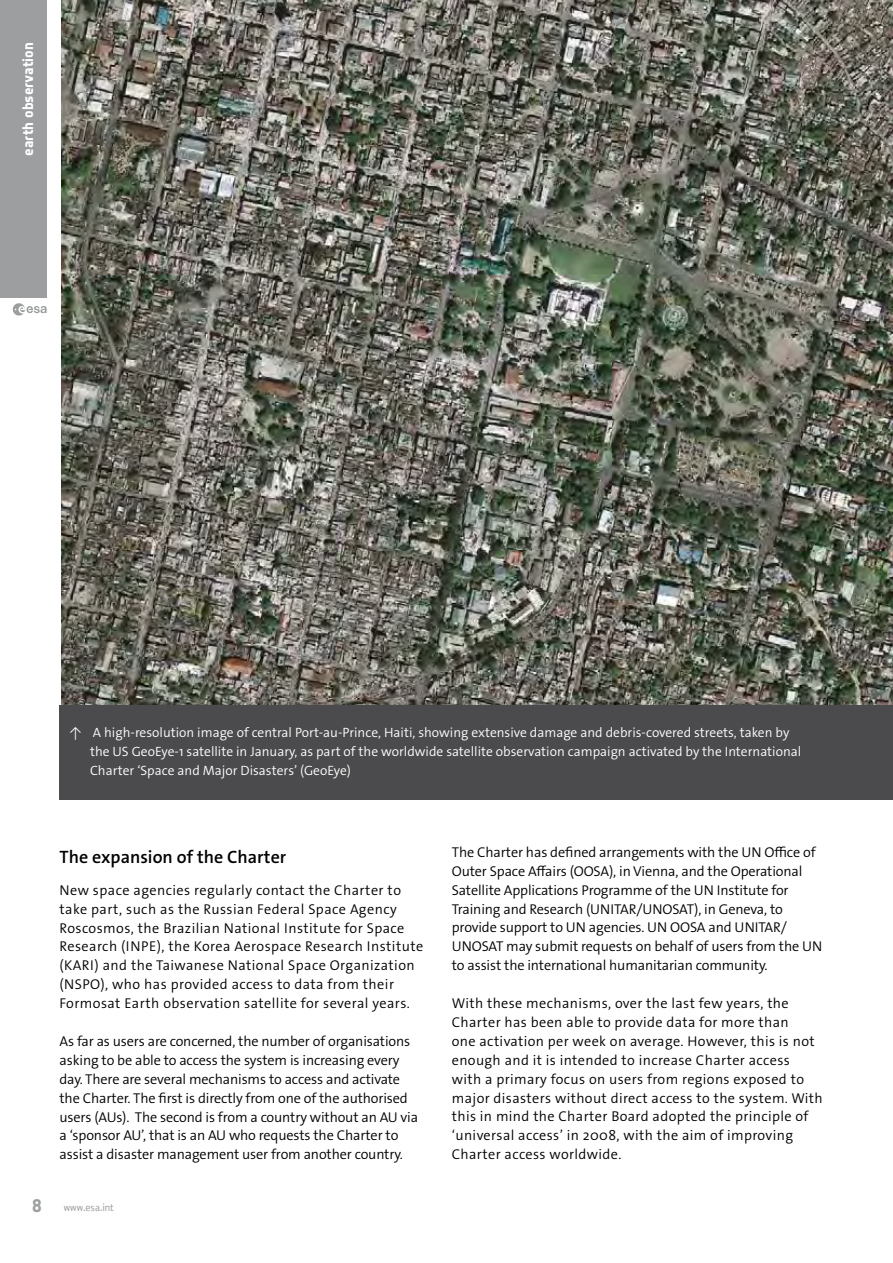
<style>
.page{position:relative;width:893px;height:1263px;background:#fff}
.page>*{position:absolute;margin:0;border:0;box-sizing:border-box;transform-origin:0 0}
._04_BUL_PARAGRAPH_Ti{font:600 18px "The Sans Os F";color:#000}
.t1{font:15px "Notes Style Bold Tf";color:#fff}
._03_BUL_ARTICLE_txt{font:300 14.25px/18.9px "The Sans Os F";letter-spacing:-.01em;color:#000}
._03_BUL_ARTICLE_txt-2{font:300 14.25px/18.9px "The Sans Os F";letter-spacing:.01em;color:#000}
._03_BUL_ARTICLE_txt-3{font:300 14.25px/18.9px "The Sans Os F";letter-spacing:.03em;color:#000}
._00_BUL_CAPTION{font:300 13.5px/18.9px "The Sans Os F";color:#fff}
.t2{font:12px "Reykjavik One OT A Gauge";color:#9c9e9f}
.s1{font-family:"Notes Esa";font-weight:700;font-size:18px}
</style>
<div class="page">
<div style="left:0;top:0;width:47px;height:298px;background:#9c9e9f"></div>
<svg style="left:12px;top:303px;width:35px;height:13px"></svg>
<img style="left:61px;top:0;width:832px;height:706px">
<div style="left:60px;top:706px;width:833px;height:94px;background:#4b4b4d"></div>
<p class="t1" style="left:19px;top:156px;width:115px;rotate:-90deg">earth observation</p>
<p class="_00_BUL_CAPTION" style="left:90px;top:723px;width:713px;text-indent:-21px">↑ A high-resolution image of central Port-au-Prince, Haiti, showing extensive damage and debris-covered streets, taken by the US GeoEye-1 satellite in January, as part of the worldwide satellite observation campaign activated by the International<br>Charter ‘Space and Major Disasters’ (GeoEye)</p>
<p class="_04_BUL_PARAGRAPH_Ti" style="left:60px;top:845px;width:228px">The expansion of the Charter</p>
<p class="_03_BUL_ARTICLE_txt-3" style="left:60px;top:880px;width:365px">New space agencies regularly contact the Charter to take part, such as the Russian Federal Space Agency Roscosmos, the Brazilian National Institute for Space Research (INPE), the Korea Aerospace Research Institute (KARI) and the Taiwanese National Space Organization (NSPO), who has provided access to data from their Formosat Earth observation satellite for several years.</p>
<p class="_03_BUL_ARTICLE_txt" style="left:60px;top:1032px;width:360px">As far as users are concerned, the number of organisations asking to be able to access the system is increasing every day. There are several mechanisms to access and activate the Charter. The first is directly from one of the authorised users (AUs). The second is from a country without an AU via a ‘sponsor AU’, that is an AU who requests the Charter to assist a disaster management user from another country.</p>
<p class="_03_BUL_ARTICLE_txt" style="left:452px;top:843px;width:372px">The Charter has defined arrangements with the UN Office of Outer Space Affairs (OOSA), in Vienna, and the Operational Satellite Applications Programme of the UN Institute for Training and Research (UNITAR/UNOSAT), in Geneva, to provide support to UN agencies. UN OOSA and UNITAR/ UNOSAT may submit requests on behalf of users from the UN to assist the international humanitarian community.</p>
<p class="_03_BUL_ARTICLE_txt-2" style="left:452px;top:994px;width:372px">With these mechanisms, over the last few years, the Charter has been able to provide data for more than<br>one activation per week on average. However, this is not enough and it is intended to increase Charter access with a primary focus on users from regions exposed to major disasters without direct access to the system. With this in mind the Charter Board adopted the principle of ‘universal access’ in 2008, with the aim of improving Charter access worldwide.</p>
<p class="t2" style="left:33px;top:1202px;width:83px"><span class="s1">8</span> www.esa.int</p>
</div>
